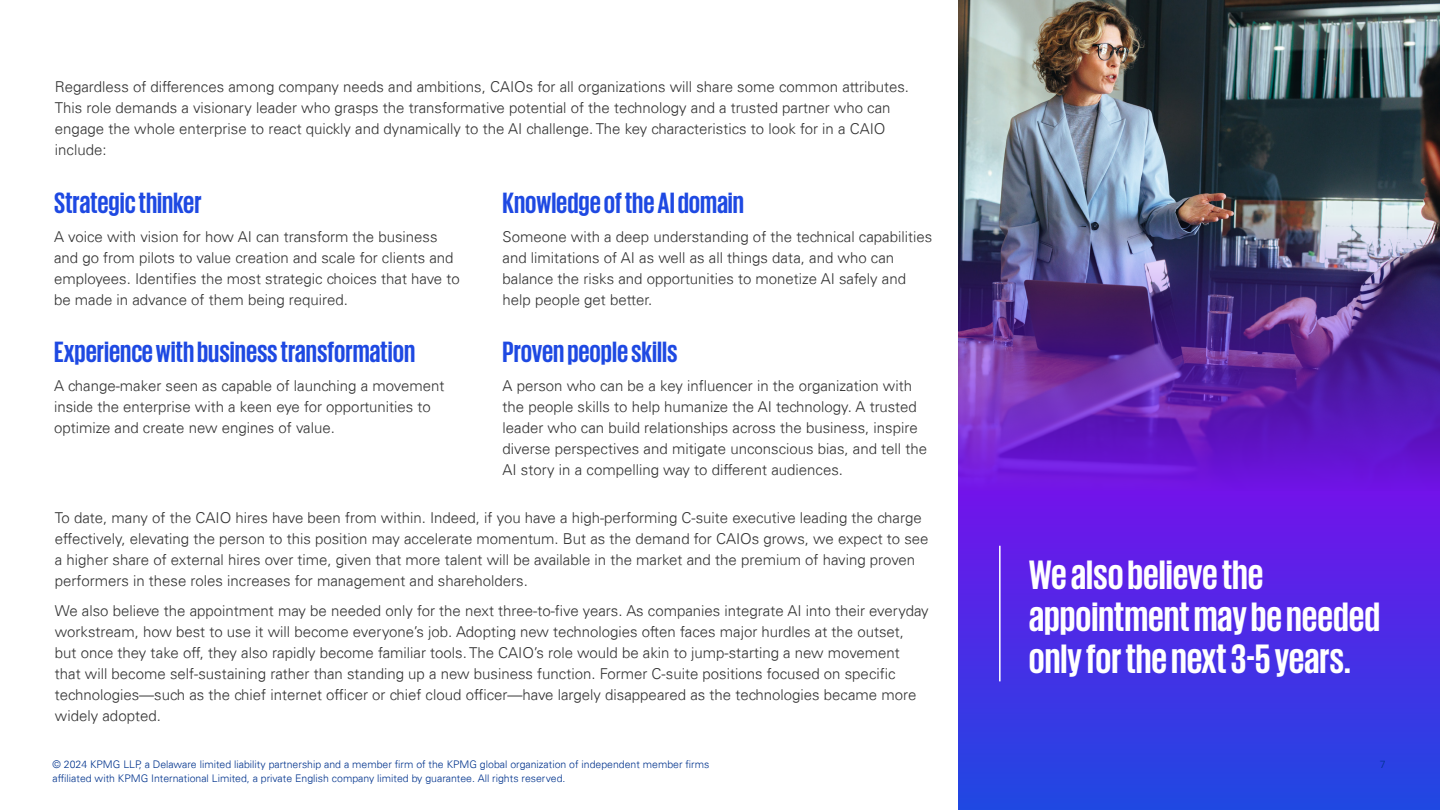
<style>
.page{position:relative;width:1440px;height:810px;background:#fff}
.page>*{position:absolute;margin:0;border:0;box-sizing:border-box;transform-origin:0 0}
.t1{font:700 42px/42px "KPMG";color:#fff}
.t2{font:700 30px "KPMG";color:#1e49e2}
.t3{font:300 15px/21px "Univers 45";color:#333}
.t4{font:300 10.5px "Univers 45";color:#00338d}
</style>
<div class="page">
<div style="left:958px;top:491px;width:482px;height:319px;background:linear-gradient(to bottom,#7213ea,#1f49e2)"></div>
<img style="left:958px;top:0;width:482px;height:218px">
<img style="left:958px;top:218px;width:482px;height:276px">
<hr style="left:999px;top:546px;width:1px;height:135px;background:#fff">
<p class="t3" style="left:55px;top:76px;width:855px">Regardless of differences among company needs and ambitions, CAIOs for all organizations will share some common attributes.<br>This role demands a visionary leader who grasps the transformative potential of the technology and a trusted partner who can engage the whole enterprise to react quickly and dynamically to the AI challenge. The key characteristics to look for in a CAIO include:</p>
<h2 class="t2" style="left:54px;top:187px;width:149px">Strategic thinker</h2>
<p class="t3" style="left:54px;top:226px;width:407px">A voice with vision for how AI can transform the business and go from pilots to value creation and scale for clients and employees. Identifies the most strategic choices that have to be made in advance of them being required.</p>
<h2 class="t2" style="left:54px;top:337px;width:363px">Experience with business transformation</h2>
<p class="t3" style="left:54px;top:376px;width:392px">A change-maker seen as capable of launching a movement inside the enterprise with a keen eye for opportunities to optimize and create new engines of value.</p>
<h2 class="t2" style="left:502px;top:187px;width:243px">Knowledge of the AI domain</h2>
<p class="t3" style="left:502px;top:226px;width:431px">Someone with a deep understanding of the technical capabilities and limitations of AI as well as all things data, and who can balance the risks and opportunities to monetize AI safely and help people get better.</p>
<h2 class="t2" style="left:502px;top:337px;width:177px">Proven people skills</h2>
<p class="t3" style="left:502px;top:376px;width:426px">A person who can be a key influencer in the organization with the people skills to help humanize the AI technology. A trusted leader who can build relationships across the business, inspire diverse perspectives and mitigate unconscious bias, and tell the AI story in a compelling way to different audiences.</p>
<p class="t3" style="left:55px;top:507px;width:875px">To date, many of the CAIO hires have been from within. Indeed, if you have a high-performing C-suite executive leading the charge effectively, elevating the person to this position may accelerate momentum. But as the demand for CAIOs grows, we expect to see a higher share of external hires over time, given that more talent will be available in the market and the premium of having proven performers in these roles increases for management and shareholders.</p>
<p class="t3" style="left:55px;top:600px;width:875px">We also believe the appointment may be needed only for the next three-to-five years. As companies integrate AI into their everyday workstream, how best to use it will become everyone’s job. Adopting new technologies often faces major hurdles at the outset, but once they take off, they also rapidly become familiar tools. The CAIO’s role would be akin to jump-starting a new movement that will become self-sustaining rather than standing up a new business function. Former C-suite positions focused on specific technologies—such as the chief internet officer or chief cloud officer—have largely disappeared as the technologies became more widely adopted.</p>
<h1 class="t1" style="left:1029px;top:552px;width:352px">We also believe the appointment may be needed only for the next 3-5 years.</h1>
<p class="t4" style="left:52px;top:758px;width:658px">© 2024 KPMG LLP, a Delaware limited liability partnership and a member firm of the KPMG global organization of independent member firms</p>
<p class="t4" style="left:1380px;top:758px;width:7px">7</p>
<p class="t4" style="left:52px;top:772px;width:514px">affiliated with KPMG International Limited, a private English company limited by guarantee. All rights reserved.</p>
</div>
